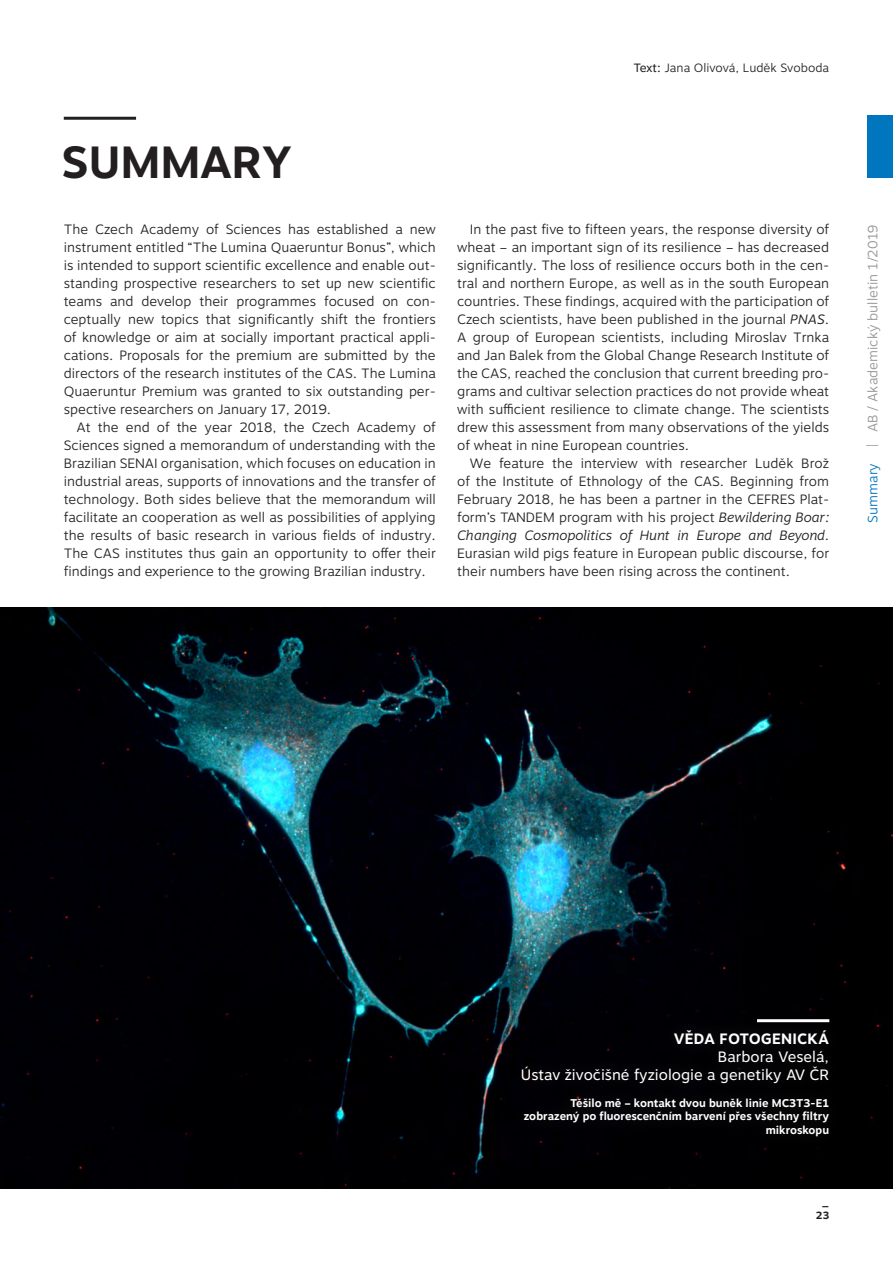
<style>
.page{position:relative;width:893px;height:1263px;background:#fff}
.page>*{position:absolute;margin:0;border:0;box-sizing:border-box;transform-origin:0 0}
.t1{font:700 45px "Motiva Sans";letter-spacing:.01em;color:#231f20}
.t2{font:15px "Motiva Sans";color:#fff}
.t3{font:700 15px "Motiva Sans";letter-spacing:.01em;color:#fff}
.Chleba{font:300 13.5px/18px "Motiva Sans";color:#231f20;text-align:justify}
.t4{font:300 13.5px "Motiva Sans";color:#939598}
.t5{font:300 12px "Motiva Sans";color:#231f20}
.t6{font:700 11.25px/13.5px "Motiva Sans";color:#fff;text-align:right}
.t7{font:700 10.5px/12.6px "Motiva Sans";color:#231f20;text-align:center}
.s1{font-weight:400}
.s2{font-style:italic}
.s3{color:#0076be}
</style>
<div class="page">
<img style="left:0;top:607px;width:893px;height:581px">
<hr style="left:64px;top:117px;width:72px;height:3px;background:#231f20">
<div style="left:867px;top:116px;width:26px;height:62px;background:#0076be"></div>
<div style="left:509px;top:1017px;width:333px;height:131px;background:#020105"></div>
<p class="t5" style="left:633px;top:59px;width:197px"><span class="s1">Text:</span> Jana Olivová, Luděk Svoboda</p>
<p class="t1" style="left:61px;top:129px;width:232px">SUMMARY</p>
<p class="Chleba" style="left:64px;top:220px;width:374px">The Czech Academy of Sciences has established a new instrument entitled “The Lumina Quaeruntur Bonus”, which is intended to support scientific excellence and enable out&shy;standing prospective researchers to set up new scientific teams and develop their programmes focused on con&shy;ceptually new topics that significantly shift the frontiers of knowledge or aim at socially important practical appli&shy;cations. Proposals for the premium are submitted by the directors of the research institutes of the CAS. The Lumina Quaeruntur Premium was granted to six outstanding per&shy;spective researchers on January 17, 2019.</p>
<p class="Chleba" style="left:64px;top:418px;width:374px;text-indent:13px">At the end of the year 2018, the Czech Academy of Sciences signed a memorandum of understanding with the Brazilian SENAI organisation, which focuses on education in industrial areas, supports of innovations and the transfer of technology. Both sides believe that the memorandum will facilitate an cooperation as well as possibilities of applying the results of basic research in various fields of industry.<br>The CAS institutes thus gain an opportunity to offer their findings and experience to the growing Brazilian industry.</p>
<p class="Chleba" style="left:457px;top:220px;width:374px;text-indent:13px">In the past five to fifteen years, the response diversity of wheat – an important sign of its resilience – has decreased significantly. The loss of resilience occurs both in the cen&shy;tral and northern Europe, as well as in the south European countries. These findings, acquired with the participation of Czech scientists, have been published in the journal <span class="s2">PNAS</span>.<br>A group of European scientists, including Miroslav Trnka and Jan Balek from the Global Change Research Institute of the CAS, reached the conclusion that current breeding pro&shy;grams and cultivar selection practices do not provide wheat with sufficient resilience to climate change. The scientists drew this assessment from many observations of the yields of wheat in nine European countries.</p>
<p class="Chleba" style="left:457px;top:454px;width:374px;text-indent:13px">We feature the interview with researcher Luděk Brož of the Institute of Ethnology of the CAS. Beginning from February 2018, he has been a partner in the CEFRES Plat&shy;form’s TANDEM program with his project <span class="s2">Bewildering Boar:<br>Changing Cosmopolitics of Hunt in Europe and Beyond</span>.<br>Eurasian wild pigs feature in European public discourse, for their numbers have been rising across the continent.</p>
<p class="t4" style="left:863px;top:523px;width:299px;rotate:-90deg"><span class="s3">Summary</span> | AB / Akademický bulletin 1/2019</p>
<p class="t3" style="left:674px;top:1027px;width:157px">VĚDA FOTOGENICKÁ</p>
<p class="t2" style="left:718px;top:1045px;width:113px">Barbora Veselá,</p>
<p class="t2" style="left:521px;top:1063px;width:310px">Ústav živočišné fyziologie a genetiky AV ČR</p>
<p class="t6" style="left:524px;top:1096px;width:307px">Těšilo mě – kontakt dvou buněk linie MC3T3-E1 zobrazený po fluorescenčním barvení přes všechny filtry mikroskopu</p>
<p class="t7" style="left:816px;top:1196px;width:15px">_<br>23</p>
</div>
